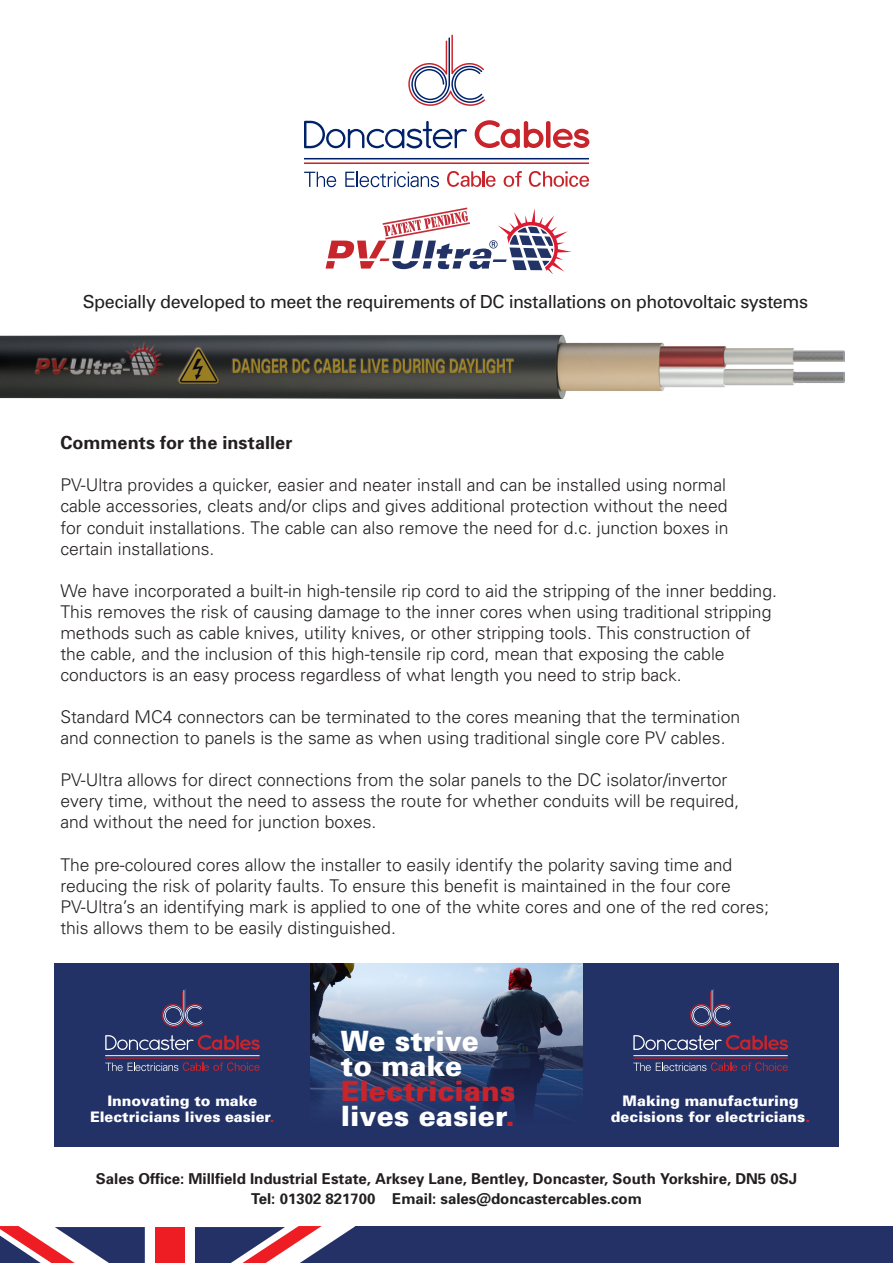
<style>
.page{position:relative;width:893px;height:1263px;background:#fff}
.page>*{position:absolute;margin:0;border:0;box-sizing:border-box;transform-origin:0 0}
.t1{font:900 28.05px/25px "Univers";color:#fff}
.t2{font:18px "Univers";letter-spacing:-.025em;color:#231f20}
.t3{font:700 18px "Univers";letter-spacing:.005em;color:#231f20}
.t4{font:300 17.55px/21px "Univers";color:#231f20}
.t5{font:700 15px "Univers";color:#231f20}
.t6{font:900 14.55px/15.9px "Univers";color:#fff;text-align:center}
.s1{color:#c8242b}
</style>
<div class="page">
<img style="left:0;top:334px;width:845px;height:65px">
<svg style="left:326px;top:208px;width:245px;height:66px"></svg>
<svg style="left:408px;top:35px;width:77px;height:71px"></svg>
<svg style="left:475px;top:120px;width:114px;height:28px"></svg>
<svg style="left:304px;top:121px;width:163px;height:27px"></svg>
<hr style="left:304px;top:158px;width:285px;height:1px;background:#00226b">
<hr style="left:304px;top:162px;width:285px;height:2px;background:#c8242b">
<svg style="left:304px;top:172px;width:32px;height:15px"></svg>
<svg style="left:345px;top:172px;width:94px;height:15px"></svg>
<svg style="left:447px;top:171px;width:48px;height:16px"></svg>
<svg style="left:504px;top:171px;width:18px;height:16px"></svg>
<svg style="left:529px;top:171px;width:60px;height:16px"></svg>
<div style="left:54px;top:963px;width:257px;height:184px;background:#223166"></div>
<svg style="left:162px;top:988px;width:41px;height:39px"></svg>
<svg style="left:105px;top:1035px;width:155px;height:15px"></svg>
<hr style="left:105px;top:1055px;width:155px;height:1px;background:#fff">
<hr style="left:105px;top:1058px;width:155px;height:1px;background:#c8242b">
<svg style="left:105px;top:1062px;width:155px;height:9px"></svg>
<div style="left:582px;top:963px;width:257px;height:184px;background:#223166"></div>
<svg style="left:690px;top:988px;width:41px;height:39px"></svg>
<svg style="left:633px;top:1035px;width:155px;height:15px"></svg>
<hr style="left:633px;top:1055px;width:155px;height:1px;background:#fff">
<hr style="left:633px;top:1058px;width:155px;height:1px;background:#c8242b">
<svg style="left:633px;top:1062px;width:155px;height:9px"></svg>
<svg style="left:310px;top:963px;width:273px;height:184px;background:#516285"></svg>
<svg style="left:0;top:1226px;width:145px;height:37px"></svg>
<svg style="left:195px;top:1226px;width:161px;height:37px"></svg>
<div style="left:155px;top:1227px;width:30px;height:36px;background:#ee1d23"></div>
<div style="left:356px;top:1226px;width:537px;height:37px;background:#233167"></div>
<p class="t2" style="left:83px;top:291px;width:727px">Specially developed to meet the requirements of DC installations on photovoltaic systems</p>
<p class="t3" style="left:60px;top:431px;width:234px">Comments for the installer</p>
<p class="t4" style="left:60px;top:474px;width:670px">PV-Ultra provides a quicker, easier and neater install and can be installed using normal cable accessories, cleats and/or clips and gives additional protection without the need for conduit installations. The cable can also remove the need for d.c. junction boxes in certain installations.</p>
<p class="t4" style="left:60px;top:579px;width:718px">We have incorporated a built-in high-tensile rip cord to aid the stripping of the inner bedding.<br>This removes the risk of causing damage to the inner cores when using traditional stripping methods such as cable knives, utility knives, or other stripping tools. This construction of the cable, and the inclusion of this high-tensile rip cord, mean that exposing the cable conductors is an easy process regardless of what length you need to strip back.</p>
<p class="t4" style="left:60px;top:706px;width:681px">Standard MC4 connectors can be terminated to the cores meaning that the termination and connection to panels is the same as when using traditional single core PV cables.</p>
<p class="t4" style="left:60px;top:769px;width:680px">PV-Ultra allows for direct connections from the solar panels to the DC isolator/invertor every time, without the need to assess the route for whether conduits will be required, and without the need for junction boxes.</p>
<p class="t4" style="left:60px;top:853px;width:710px">The pre-coloured cores allow the installer to easily identify the polarity saving time and reducing the risk of polarity faults. To ensure this benefit is maintained in the four core PV-Ultra’s an identifying mark is applied to one of the white cores and one of the red cores; this allows them to be easily distinguished.</p>
<p class="t1" style="left:341px;top:1028px;width:176px">We strive to make<br><span class="s1">Electricians </span>lives easier<span class="s1">.</span></p>
<p class="t6" style="left:90px;top:1092px;width:186px">Innovating to make<br>Electricians lives easier<span class="s1">.</span></p>
<p class="t6" style="left:611px;top:1092px;width:201px">Making manufacturing decisions for electricians<span class="s1">.</span></p>
<p class="t5" style="left:96px;top:1169px;width:703px">Sales Office: Millfield Industrial Estate, Arksey Lane, Bentley, Doncaster, South Yorkshire, DN5 0SJ</p>
<p class="t5" style="left:251px;top:1188px;width:392px">Tel: 01302 821700 Email: sales@doncastercables.com</p>
</div>
